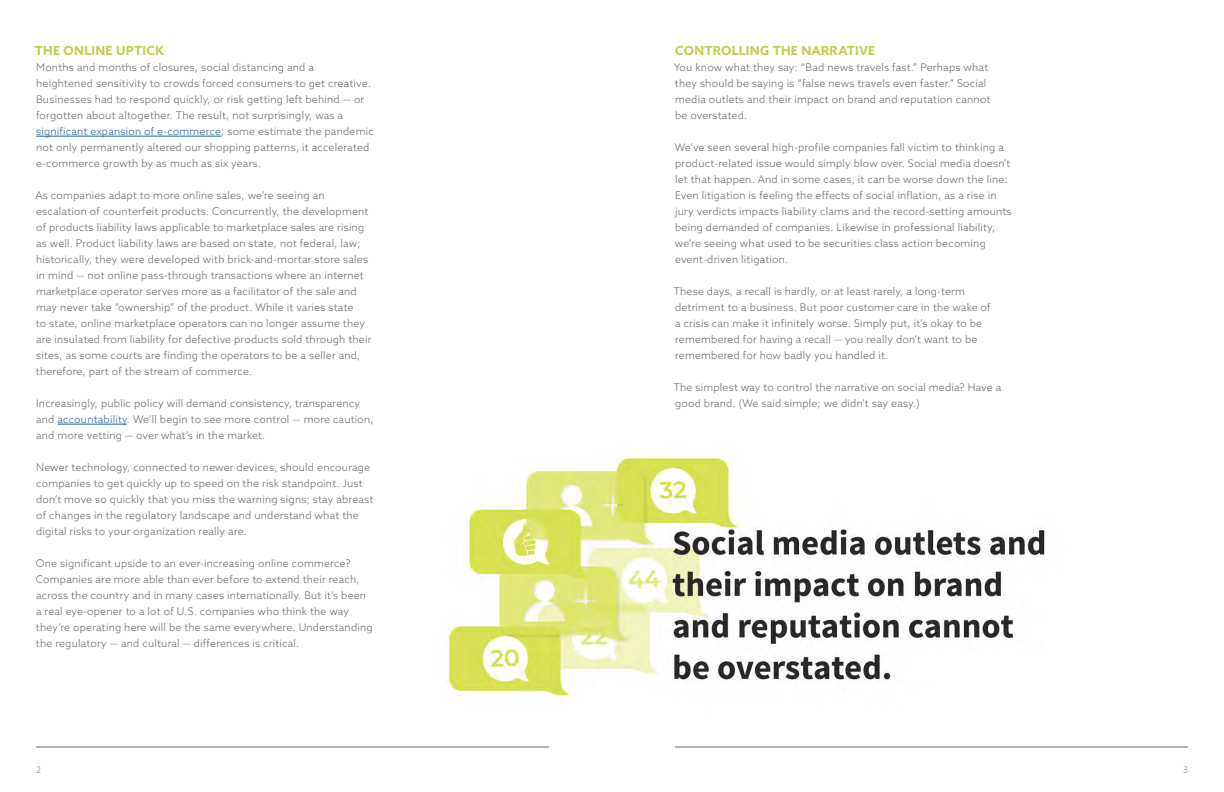
<style>
.page{position:relative;width:1224px;height:792px;background:#fff}
.page>*{position:absolute;margin:0;border:0;box-sizing:border-box;transform-origin:0 0}
.t1{font:700 12.5px "Azo Sans";letter-spacing:.02em;color:#c3cd4f}
.t2{font:300 10.5px/16px "Azo Sans";letter-spacing:.02em;color:#636466}
.t3{font:300 9px "Azo Sans";color:#808285}
.s1{color:#215e9e}
</style>
<div class="page">
<hr style="left:36px;top:136px;width:185px;height:1px;background:#215e9e">
<hr style="left:57px;top:424px;width:70px;height:1px;background:#215e9e">
<img style="left:445px;top:453px;width:601px;height:245px">
<hr style="left:36px;top:747px;width:513px;height:1px;background:#636466">
<hr style="left:675px;top:747px;width:513px;height:1px;background:#636466">
<p class="t1" style="left:35px;top:42px;width:131px">THE ONLINE UPTICK</p>
<p class="t2" style="left:36px;top:59px;width:339px">Months and months of closures, social distancing and a<br>heightened sensitivity to crowds forced consumers to get creative.<br>Businesses had to respond quickly, or risk getting left behind — or forgotten about altogether. The result, not surprisingly, was a <span class="s1">significant expansion of e-commerce</span>; some estimate the pandemic not only permanently altered our shopping patterns, it accelerated e-commerce growth by as much as six years.</p>
<p class="t2" style="left:36px;top:187px;width:337px">As companies adapt to more online sales, we’re seeing an escalation of counterfeit products. Concurrently, the development of products liability laws applicable to marketplace sales are rising as well. Product liability laws are based on state, not federal, law; historically, they were developed with brick-and-mortar store sales in mind — not online pass-through transactions where an internet marketplace operator serves more as a facilitator of the sale and may never take “ownership” of the product. While it varies state<br>to state, online marketplace operators can no longer assume they are insulated from liability for defective products sold through their sites, as some courts are finding the operators to be a seller and, therefore, part of the stream of commerce.</p>
<p class="t2" style="left:36px;top:395px;width:339px">Increasingly, public policy will demand consistency, transparency and <span class="s1">accountability</span>. We’ll begin to see more control — more caution, and more vetting — over what’s in the market.</p>
<p class="t2" style="left:36px;top:459px;width:339px">Newer technology, connected to newer devices, should encourage companies to get quickly up to speed on the risk standpoint. Just don’t move so quickly that you miss the warning signs; stay abreast of changes in the regulatory landscape and understand what the digital risks to your organization really are.</p>
<p class="t2" style="left:36px;top:555px;width:338px">One significant upside to an ever-increasing online commerce?<br>Companies are more able than ever before to extend their reach, across the country and in many cases internationally. But it’s been a real eye-opener to a lot of U.S. companies who think the way they’re operating here will be the same everywhere. Understanding the regulatory — and cultural — differences is critical.</p>
<p class="t1" style="left:675px;top:42px;width:202px">CONTROLLING THE NARRATIVE</p>
<p class="t2" style="left:674px;top:59px;width:318px">You know what they say: “Bad news travels fast.” Perhaps what they should be saying is “false news travels even faster.” Social media outlets and their impact on brand and reputation cannot be overstated.</p>
<p class="t2" style="left:675px;top:139px;width:339px">We’ve seen several high-profile companies fall victim to thinking a product-related issue would simply blow over. Social media doesn’t let that happen. And in some cases, it can be worse down the line:<br>Even litigation is feeling the effects of social inflation, as a rise in jury verdicts impacts liability clams and the record-setting amounts being demanded of companies. Likewise in professional liability, we’re seeing what used to be securities class action becoming event-driven litigation.</p>
<p class="t2" style="left:673px;top:283px;width:319px">These days, a recall is hardly, or at least rarely, a long-term detriment to a business. But poor customer care in the wake of a crisis can make it infinitely worse. Simply put, it’s okay to be remembered for having a recall — you really don’t want to be remembered for how badly you handled it.</p>
<p class="t2" style="left:673px;top:379px;width:329px">The simplest way to control the narrative on social media? Have a good brand. (We said simple; we didn’t say easy.)</p>
<p class="t3" style="left:36px;top:764px;width:6px">2</p>
<p class="t3" style="left:1183px;top:764px;width:6px">3</p>
</div>
